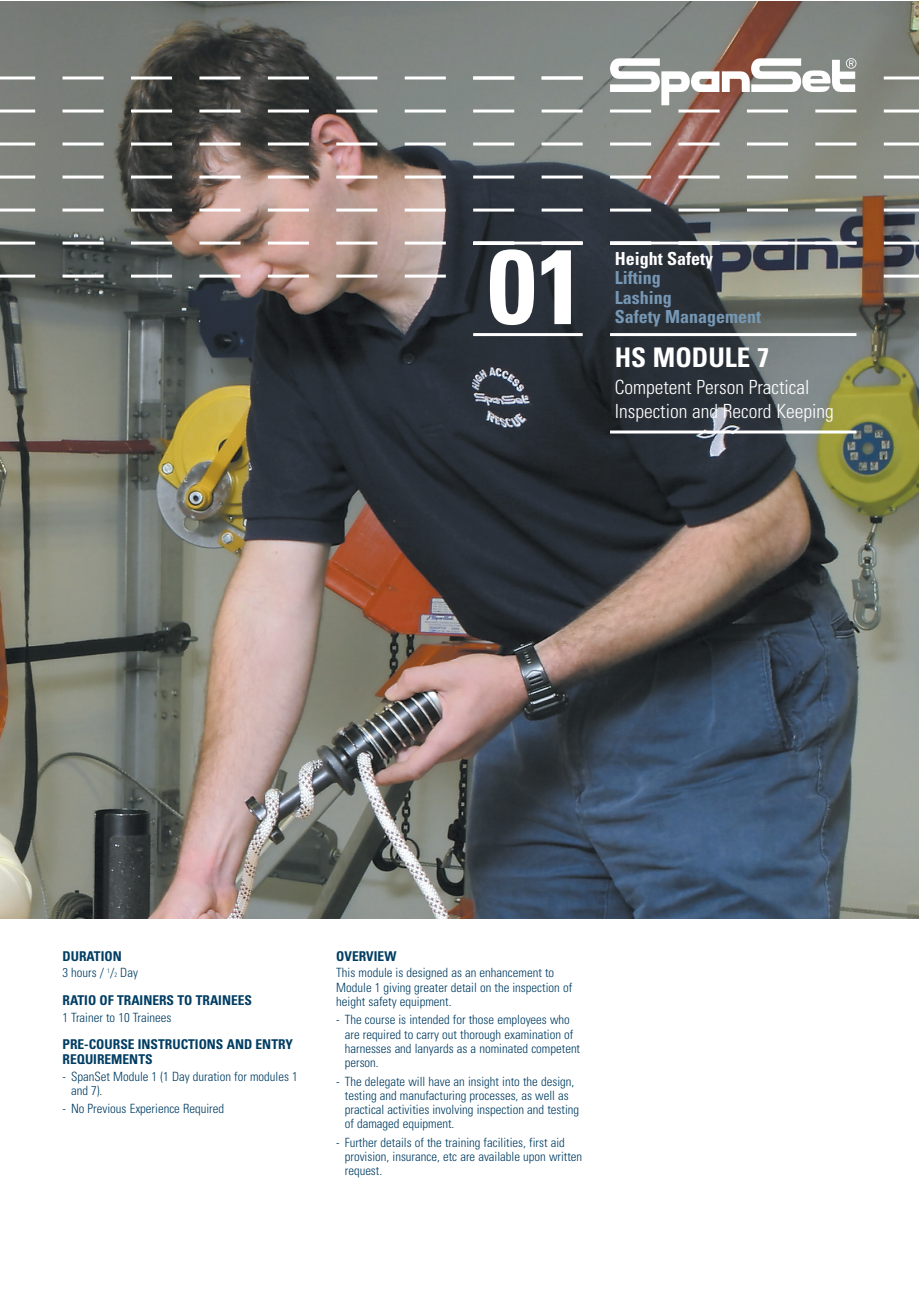
<style>
.page{position:relative;width:919px;height:1289px;background:#fff}
.page>*{position:absolute;margin:0;border:0;box-sizing:border-box;transform-origin:0 0}
.t1{font:700 condensed 105.6px "Univers";color:#fff}
.t2{font:700 condensed 27px "Univers";color:#fff}
.t3{font:300 condensed 19.5px/23.4px "Univers";color:#fff}
.t4{font:700 condensed 18px/19.5px "Univers";color:#7798b5}
.t5{font:700 condensed 18px "Univers";color:#fff}
.t6{font:700 condensed 13.5px/15px "Univers";color:#003d63}
.t7{font:300 condensed 12.75px/14.2px "Univers";color:#003d63}
.s1{font-size:6.3px}
</style>
<div class="page">
<img style="left:0;top:1px;width:918px;height:917px">
<hr style="left:131px;top:76px;width:41px;height:3px;background:#fff">
<hr style="left:63px;top:76px;width:41px;height:3px;background:#fff">
<hr style="left:0;top:76px;width:35px;height:3px;background:#fff">
<hr style="left:268px;top:76px;width:41px;height:3px;background:#fff">
<hr style="left:199px;top:76px;width:41px;height:3px;background:#fff">
<hr style="left:404px;top:76px;width:42px;height:3px;background:#fff">
<hr style="left:336px;top:76px;width:41px;height:3px;background:#fff">
<hr style="left:541px;top:76px;width:41px;height:3px;background:#fff">
<hr style="left:473px;top:76px;width:41px;height:3px;background:#fff">
<hr style="left:883px;top:76px;width:35px;height:3px;background:#fff">
<hr style="left:131px;top:109px;width:41px;height:3px;background:#fff">
<hr style="left:63px;top:109px;width:41px;height:3px;background:#fff">
<hr style="left:0;top:109px;width:35px;height:3px;background:#fff">
<hr style="left:268px;top:109px;width:41px;height:3px;background:#fff">
<hr style="left:199px;top:109px;width:41px;height:3px;background:#fff">
<hr style="left:404px;top:109px;width:42px;height:3px;background:#fff">
<hr style="left:336px;top:109px;width:41px;height:3px;background:#fff">
<hr style="left:541px;top:109px;width:41px;height:3px;background:#fff">
<hr style="left:473px;top:109px;width:41px;height:3px;background:#fff">
<hr style="left:678px;top:109px;width:41px;height:3px;background:#fff">
<hr style="left:610px;top:109px;width:41px;height:3px;background:#fff">
<hr style="left:815px;top:109px;width:41px;height:3px;background:#fff">
<hr style="left:746px;top:109px;width:42px;height:3px;background:#fff">
<hr style="left:883px;top:109px;width:35px;height:3px;background:#fff">
<hr style="left:131px;top:142px;width:41px;height:3px;background:#fff">
<hr style="left:63px;top:142px;width:41px;height:3px;background:#fff">
<hr style="left:0;top:142px;width:35px;height:3px;background:#fff">
<hr style="left:268px;top:142px;width:41px;height:3px;background:#fff">
<hr style="left:199px;top:142px;width:41px;height:3px;background:#fff">
<hr style="left:404px;top:142px;width:42px;height:3px;background:#fff">
<hr style="left:336px;top:142px;width:41px;height:3px;background:#fff">
<hr style="left:541px;top:142px;width:41px;height:3px;background:#fff">
<hr style="left:473px;top:142px;width:41px;height:3px;background:#fff">
<hr style="left:678px;top:142px;width:41px;height:3px;background:#fff">
<hr style="left:610px;top:142px;width:41px;height:3px;background:#fff">
<hr style="left:815px;top:142px;width:41px;height:3px;background:#fff">
<hr style="left:746px;top:142px;width:42px;height:3px;background:#fff">
<hr style="left:883px;top:142px;width:35px;height:3px;background:#fff">
<hr style="left:131px;top:175px;width:41px;height:3px;background:#fff">
<hr style="left:63px;top:175px;width:41px;height:3px;background:#fff">
<hr style="left:0;top:175px;width:35px;height:3px;background:#fff">
<hr style="left:268px;top:175px;width:41px;height:3px;background:#fff">
<hr style="left:199px;top:175px;width:41px;height:3px;background:#fff">
<hr style="left:404px;top:175px;width:42px;height:3px;background:#fff">
<hr style="left:336px;top:175px;width:41px;height:3px;background:#fff">
<hr style="left:541px;top:175px;width:41px;height:3px;background:#fff">
<hr style="left:473px;top:175px;width:41px;height:3px;background:#fff">
<hr style="left:678px;top:175px;width:41px;height:3px;background:#fff">
<hr style="left:610px;top:175px;width:41px;height:3px;background:#fff">
<hr style="left:815px;top:175px;width:41px;height:3px;background:#fff">
<hr style="left:746px;top:175px;width:42px;height:3px;background:#fff">
<hr style="left:883px;top:175px;width:35px;height:3px;background:#fff">
<hr style="left:131px;top:208px;width:41px;height:3px;background:#fff">
<hr style="left:63px;top:208px;width:41px;height:3px;background:#fff">
<hr style="left:0;top:208px;width:35px;height:3px;background:#fff">
<hr style="left:268px;top:208px;width:41px;height:3px;background:#fff">
<hr style="left:199px;top:208px;width:41px;height:3px;background:#fff">
<hr style="left:404px;top:208px;width:42px;height:3px;background:#fff">
<hr style="left:336px;top:208px;width:41px;height:3px;background:#fff">
<hr style="left:541px;top:208px;width:41px;height:3px;background:#fff">
<hr style="left:473px;top:208px;width:41px;height:3px;background:#fff">
<hr style="left:678px;top:208px;width:41px;height:3px;background:#fff">
<hr style="left:610px;top:208px;width:41px;height:3px;background:#fff">
<hr style="left:815px;top:208px;width:41px;height:3px;background:#fff">
<hr style="left:746px;top:208px;width:42px;height:3px;background:#fff">
<hr style="left:883px;top:208px;width:35px;height:3px;background:#fff">
<hr style="left:131px;top:241px;width:41px;height:3px;background:#fff">
<hr style="left:63px;top:241px;width:41px;height:3px;background:#fff">
<hr style="left:0;top:241px;width:35px;height:3px;background:#fff">
<hr style="left:268px;top:241px;width:41px;height:3px;background:#fff">
<hr style="left:199px;top:241px;width:41px;height:3px;background:#fff">
<hr style="left:404px;top:241px;width:42px;height:3px;background:#fff">
<hr style="left:336px;top:241px;width:41px;height:3px;background:#fff">
<hr style="left:473px;top:241px;width:109px;height:3px;background:#fff">
<hr style="left:473px;top:333px;width:109px;height:3px;background:#fff">
<hr style="left:610px;top:241px;width:246px;height:3px;background:#fff">
<hr style="left:610px;top:333px;width:246px;height:3px;background:#fff">
<hr style="left:610px;top:430px;width:246px;height:3px;background:#fff">
<hr style="left:883px;top:241px;width:35px;height:3px;background:#fff">
<hr style="left:131px;top:274px;width:41px;height:3px;background:#fff">
<hr style="left:63px;top:274px;width:41px;height:3px;background:#fff">
<hr style="left:0;top:274px;width:35px;height:3px;background:#fff">
<hr style="left:268px;top:274px;width:41px;height:3px;background:#fff">
<hr style="left:199px;top:274px;width:41px;height:3px;background:#fff">
<hr style="left:404px;top:274px;width:42px;height:3px;background:#fff">
<hr style="left:336px;top:274px;width:41px;height:3px;background:#fff">
<hr style="left:883px;top:274px;width:35px;height:3px;background:#fff">
<svg style="left:610px;top:58px;width:246px;height:47px"></svg>
<h1 class="t1" style="left:487px;top:248px;width:98px">01</h1>
<h3 class="t5" style="left:614px;top:252px;width:100px">Height Safety</h3>
<h3 class="t4" style="left:614px;top:270px;width:148px">Lifting<br>Lashing<br>Safety Management</h3>
<h2 class="t2" style="left:614px;top:347px;width:156px">HS MODULE 7</h2>
<h3 class="t3" style="left:614px;top:377px;width:220px">Competent Person Practical<br>Inspection and Record Keeping</h3>
<p class="t6" style="left:63px;top:950px;width:61px">DURATION</p>
<p class="t7" style="left:63px;top:967px;width:77px">3 hours / <sup>1</sup>/<span class="s1">2</span> Day</p>
<p class="t6" style="left:63px;top:994px;width:191px">RATIO OF TRAINERS TO TRAINEES</p>
<p class="t7" style="left:63px;top:1011px;width:110px">1 Trainer to 10 Trainees</p>
<p class="t6" style="left:63px;top:1038px;width:232px">PRE-COURSE INSTRUCTIONS AND ENTRY<br>REQUIREMENTS</p>
<p class="t7" style="left:71px;top:1070px;width:228px;text-indent:-9px">- SpanSet Module 1 (1 Day duration for modules 1 and 7).</p>
<p class="t7" style="left:63px;top:1103px;width:163px">- No Previous Experience Required</p>
<p class="t6" style="left:336px;top:950px;width:62px">OVERVIEW</p>
<p class="t7" style="left:336px;top:967px;width:237px">This module is designed as an enhancement to<br>Module 1 giving greater detail on the inspection of height safety equipment.</p>
<p class="t7" style="left:345px;top:1014px;width:237px;text-indent:-9px">- The course is intended for those employees who are required to carry out thorough examination of harnesses and lanyards as a nominated competent person.</p>
<p class="t7" style="left:345px;top:1075px;width:236px;text-indent:-9px">- The delegate will have an insight into the design, testing and manufacturing processes, as well as practical activities involving inspection and testing of damaged equipment.</p>
<p class="t7" style="left:345px;top:1136px;width:239px;text-indent:-9px">- Further details of the training facilities, first aid provision, insurance, etc are available upon written request.</p>
</div>
